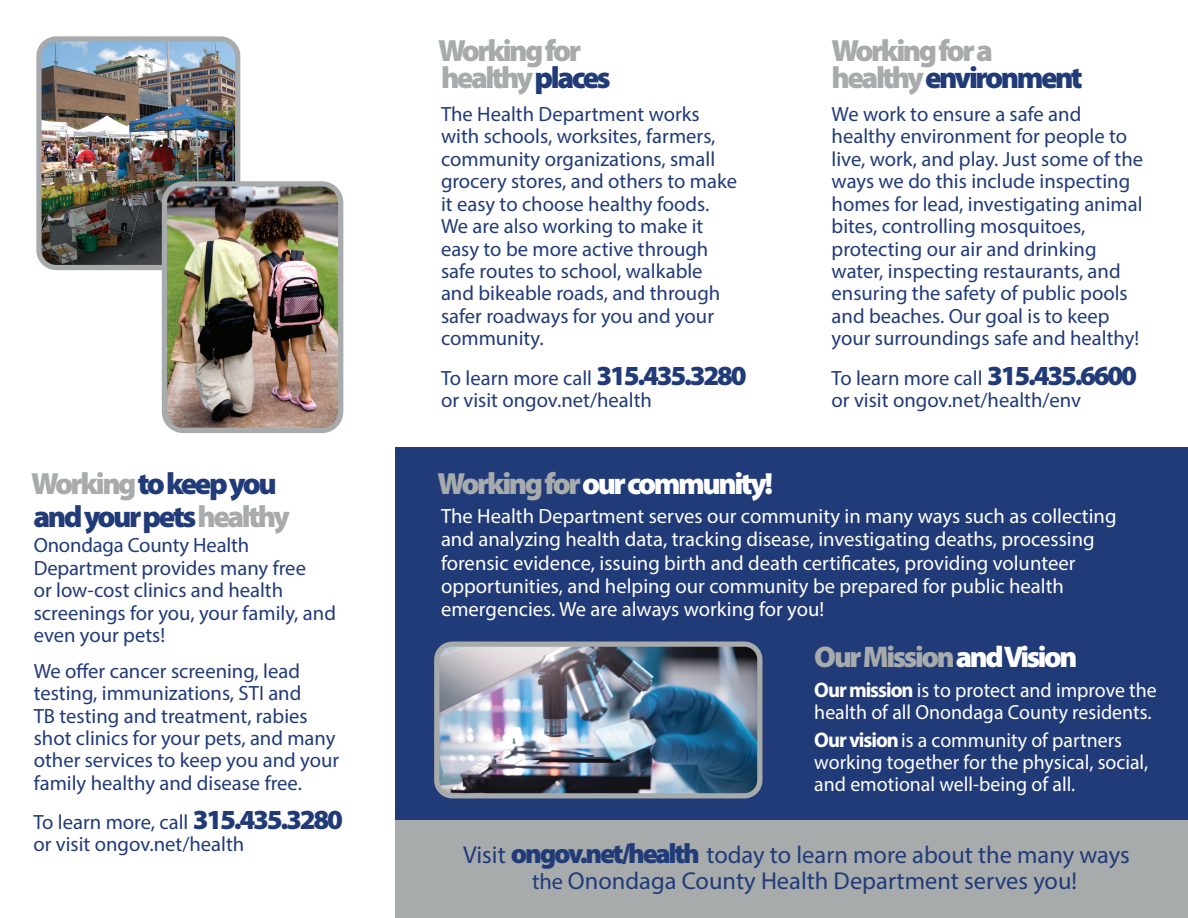
<style>
.page{position:relative;width:1188px;height:918px;background:#fff}
.page>*{position:absolute;margin:0;border:0;box-sizing:border-box;transform-origin:0 0}
.t1{font:900 30.75px "Myriad Pro";letter-spacing:-.08em;color:#213b79}
.t2{font:900 30.75px "Myriad Pro";letter-spacing:-.08em;color:#a7abac}
.t3{font:900 30.75px "Myriad Pro";letter-spacing:-.08em;color:#fff}
.t4{font:900 30px "Myriad Pro";letter-spacing:-.08em;color:#a7abac}
.t5{font:24.45px/26.2px "Myriad Pro";color:#213b79}
.t6{font:20.7px/22.4px "Myriad Pro";color:#213b79}
.t7{font:20.7px/23.2px "Myriad Pro";color:#fff}
.t8{font:20.4px/21.9px "Myriad Pro";color:#fff}
.s1{color:#a7abac}
.s2{font-weight:900;font-size:27.75px}
.s3{color:#213b79}
.s4{color:#fff}
.s5{font-weight:700;font-size:21.15px}
.s6{font-weight:900;font-size:27.9px}
.s7{font-size:22.5px}
</style>
<div class="page">
<div style="left:395px;top:447px;width:793px;height:471px;background:#213b79"></div>
<img style="left:42px;top:42px;width:192px;height:222px">
<div style="left:36px;top:36px;width:204px;height:234px;border:5px solid #a7abac;border-radius:17px"></div>
<img style="left:164px;top:184px;width:173px;height:243px">
<div style="left:162px;top:181px;width:181px;height:252px;border:5px solid #a7abac;border-radius:19px"></div>
<img style="left:440px;top:648px;width:316px;height:144px">
<div style="left:434px;top:642px;width:328px;height:156px;border:5px solid #a7abac;border-radius:16px"></div>
<div style="left:395px;top:821px;width:793px;height:97px;background:#a7abac"></div>
<h1 class="t1" style="left:31px;top:463px;width:247px"><span class="s1">Working</span> to keep you</h1>
<p class="t6" style="left:34px;top:534px;width:304px">Onondaga County Health<br>Department provides many free<br>or low-cost clinics and health screenings for you, your family, and even your pets!</p>
<p class="t6" style="left:34px;top:659px;width:307px">We offer cancer screening, lead testing, immunizations, STI and<br>TB testing and treatment, rabies shot clinics for your pets, and many other services to keep you and your family healthy and disease free.</p>
<p class="t6" style="left:33px;top:810px;width:311px">To learn more, call <span class="s2">315.435.3280 </span>or visit ongov.net/health</p>
<h1 class="t1" style="left:33px;top:496px;width:258px">and your pets <span class="s1">healthy</span></h1>
<h1 class="t2" style="left:438px;top:30px;width:145px">Working for</h1>
<p class="t6" style="left:441px;top:103px;width:298px">The Health Department works with schools, worksites, farmers, community organizations, small grocery stores, and others to make it easy to choose healthy foods.<br>We are also working to make it easy to be more active through safe routes to school, walkable and bikeable roads, and through safer roadways for you and your community.</p>
<p class="t6" style="left:441px;top:367px;width:307px">To learn more call <span class="s2">315.435.3280 </span>or visit ongov.net/health</p>
<h1 class="t2" style="left:441px;top:57px;width:171px">healthy <span class="s3">places</span></h1>
<h1 class="t2" style="left:832px;top:30px;width:163px">Working for a</h1>
<p class="t6" style="left:832px;top:103px;width:313px">We work to ensure a safe and healthy environment for people to live, work, and play. Just some of the ways we do this include inspecting homes for lead, investigating animal bites, controlling mosquitoes, protecting our air and drinking water, inspecting restaurants, and ensuring the safety of public pools and beaches. Our goal is to keep your surroundings safe and healthy!</p>
<p class="t6" style="left:832px;top:367px;width:307px">To learn more call <span class="s2">315.435.6600 </span>or visit ongov.net/health/env</p>
<h1 class="t1" style="left:832px;top:57px;width:253px"><span class="s1">healthy</span> environment</h1>
<h1 class="t3" style="left:438px;top:463px;width:337px"><span class="s1">Working for</span> our community!</h1>
<p class="t7" style="left:441px;top:504px;width:677px">The Health Department serves our community in many ways such as collecting and analyzing health data, tracking disease, investigating deaths, processing forensic evidence, issuing birth and death certificates, providing volunteer opportunities, and helping our community be prepared for public health emergencies. We are always working for you!</p>
<h2 class="t4" style="left:814px;top:637px;width:265px">Our Mission <span class="s4">and Vision</span></h2>
<p class="t8" style="left:814px;top:679px;width:344px"><span class="s5">Our mission</span> is to protect and improve the health of all Onondaga County residents.</p>
<p class="t8" style="left:814px;top:729px;width:335px"><span class="s5">Our vision</span> is a community of partners working together for the physical, social, and emotional well-being of all.</p>
<p class="t5" style="left:532px;top:841px;width:599px;text-indent:-69px">Visit <span class="s6">ongov.net/health</span> today to learn more about the many ways <span class="s7">the</span> Onondaga County Health Department serves you!</p>
</div>
